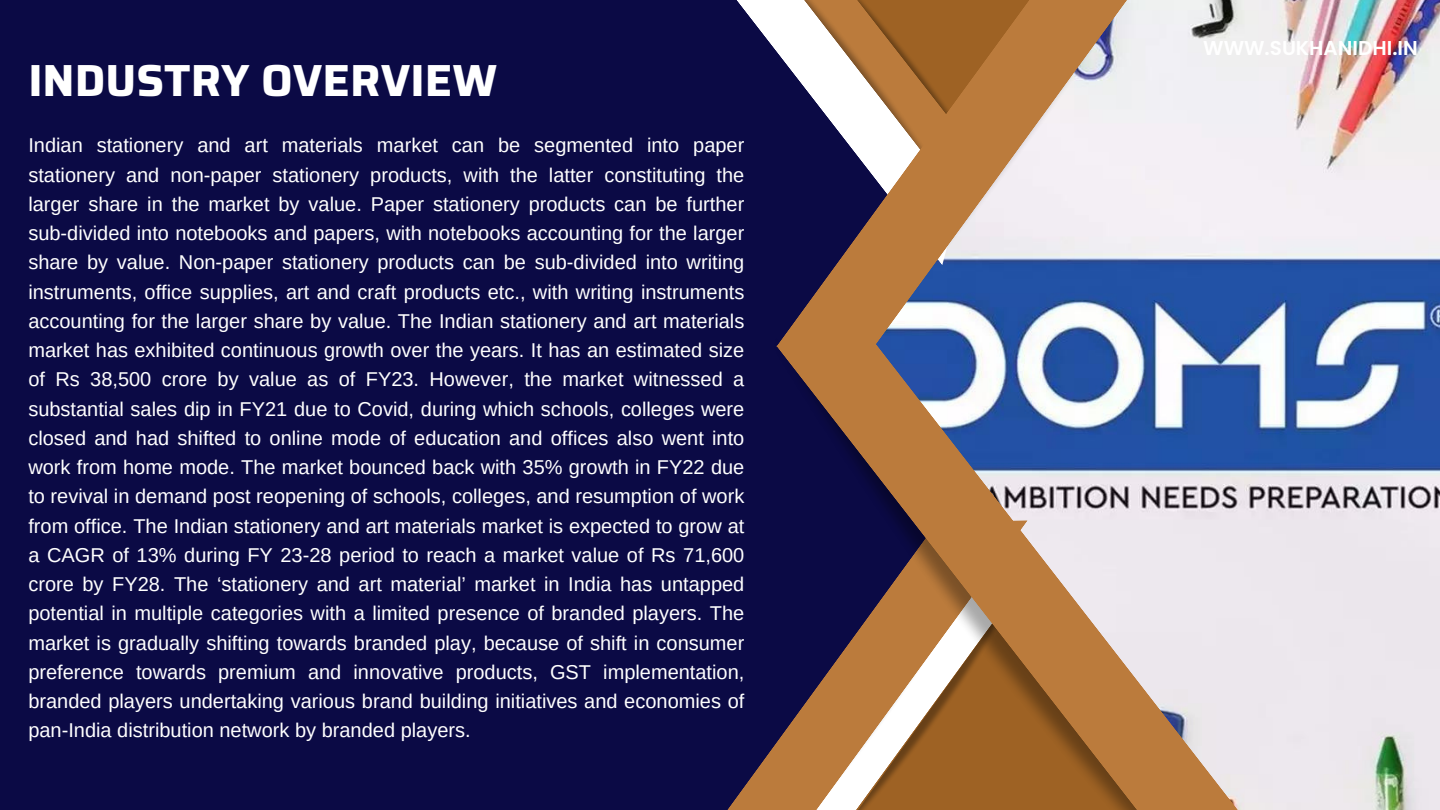
<style>
.page{position:relative;width:1440px;height:810px;background:#0b0a45}
.page>*{position:absolute;margin:0;border:0;box-sizing:border-box;transform-origin:0 0}
.t1{font:700 45px "Saira";color:#fff}
.t2{font:20px/29.2px "Arimo";color:#fff;text-align:justify}
.t3{font:600 20px "Poppins";color:#fff}
</style>
<div class="page">
<img style="left:1197px;top:0;width:243px;height:810px">
<svg style="left:737px;top:0;width:39px;height:51px"></svg>
<img style="left:1172px;top:0;width:25px;height:334px">
<img style="left:744px;top:334px;width:504px;height:476px">
<svg style="left:776px;top:343px;width:589px;height:467px;background:#a1918f"></svg>
<svg style="left:776px;top:0;width:396px;height:347px;background:#a5938e"></svg>
<p class="t1" style="left:28px;top:45px;width:469px">INDUSTRY OVERVIEW</p>
<p class="t2" style="left:28px;top:131px;width:718px">Indian stationery and art materials market can be segmented into paper stationery and non-paper stationery products, with the latter constituting the larger share in the market by value. Paper stationery products can be further sub-divided into notebooks and papers, with notebooks accounting for the larger share by value. Non-paper stationery products can be sub-divided into writing instruments, office supplies, art and craft products etc., with writing instruments accounting for the larger share by value. The Indian stationery and art materials market has exhibited continuous growth over the years. It has an estimated size of Rs 38,500 crore by value as of FY23. However, the market witnessed a substantial sales dip in FY21 due to Covid, during which schools, colleges were closed and had shifted to online mode of education and offices also went into work from home mode. The market bounced back with 35% growth in FY22 due to revival in demand post reopening of schools, colleges, and resumption of work from office. The Indian stationery and art materials market is expected to grow at a CAGR of 13% during FY 23-28 period to reach a market value of Rs 71,600 crore by FY28. The ‘stationery and art material’ market in India has untapped potential in multiple categories with a limited presence of branded players. The market is gradually shifting towards branded play, because of shift in consumer preference towards premium and innovative products, GST implementation, branded players undertaking various brand building initiatives and economies of pan-India distribution network by branded players.</p>
<p class="t3" style="left:1203px;top:34px;width:216px">WWW.SUKHANIDHI.IN</p>
</div>
